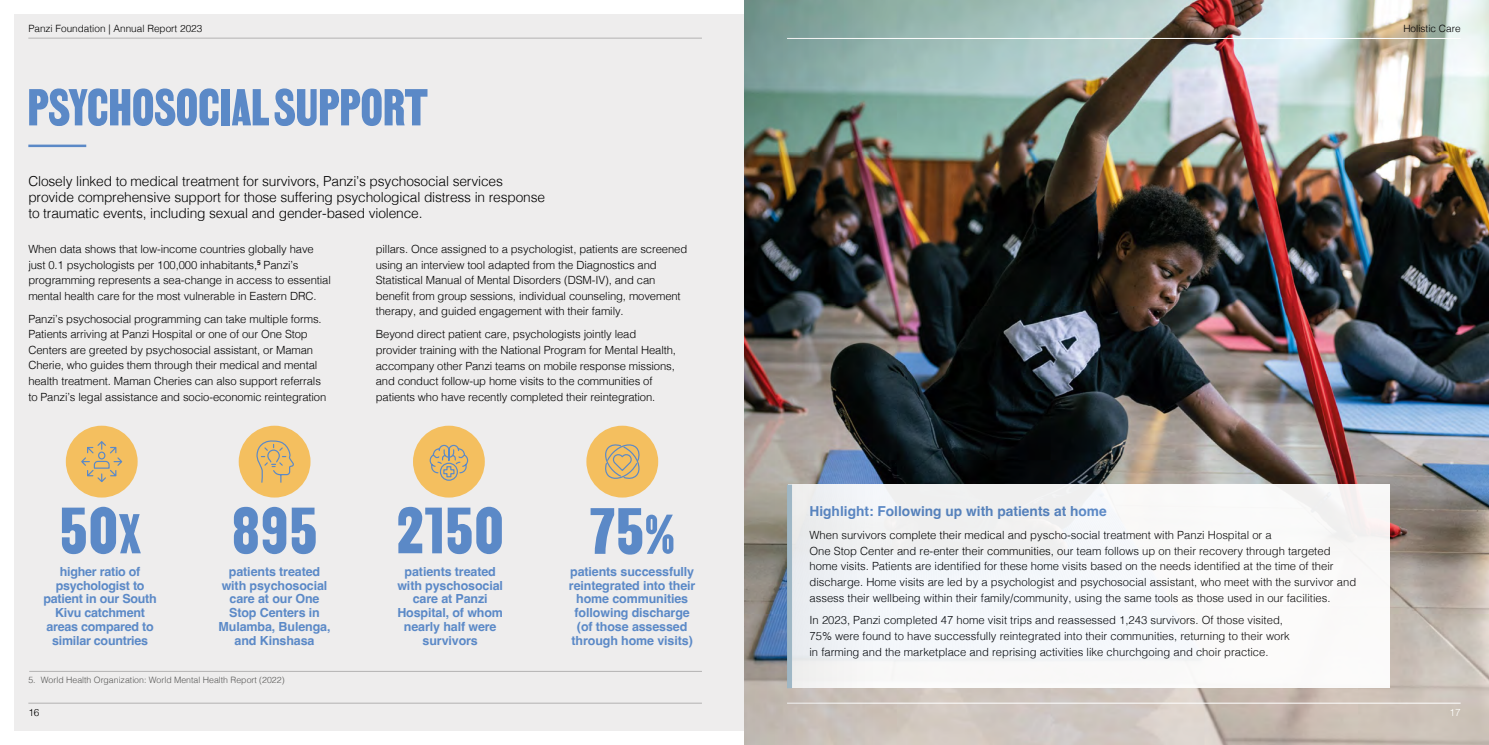
<style>
.page{position:relative;width:1489px;height:745px;background:#fff}
.page>*{position:absolute;margin:0;border:0;box-sizing:border-box;transform-origin:0 0}
.t1{font:78.75px "MARTIN";letter-spacing:.02em;color:#5b89c7}
.t2{font:62.5px "MARTIN";color:#5b89c7}
.t3{font:300 13.75px/16.2px "Helvetica";letter-spacing:-.01em;color:#000}
.t4{font:700 13.75px "Helvetica";color:#5b89c7}
.t5{font:700 12.5px/13.8px "Helvetica";letter-spacing:-.01em;color:#5b89c7;text-align:center}
.t6{font:300 11.25px/15.6px "Helvetica";letter-spacing:-.01em;color:#000}
.t7{font:300 10px "Helvetica";color:#000}
.t8{font:300 10px "Helvetica";color:#fff}
.t9{font:300 8.75px "Helvetica";color:#575756}
.s1{font-size:67.5px}
</style>
<div class="page">
<div style="left:14px;top:14px;width:1460px;height:716px;background:#eeeded"></div>
<img style="left:889px;top:0;width:599px;height:744px">
<hr style="left:28px;top:144px;width:58px;height:3px;background:#5b89c7">
<div style="left:788px;top:484px;width:601px;height:203px;background:#f7f8f9"></div>
<div style="left:239px;top:425px;width:71px;height:72px;background:#f4bf5f;border-radius:50%"></div>
<svg style="left:257px;top:440px;width:37px;height:43px"></svg>
<div style="left:66px;top:425px;width:72px;height:72px;background:#f4bf5f;border-radius:50%"></div>
<svg style="left:81px;top:441px;width:42px;height:41px"></svg>
<div style="left:586px;top:425px;width:72px;height:72px;background:#f4bf5f;border-radius:50%"></div>
<svg style="left:605px;top:444px;width:35px;height:35px"></svg>
<div style="left:413px;top:425px;width:72px;height:72px;background:#f4bf5f;border-radius:50%"></div>
<svg style="left:429px;top:444px;width:40px;height:37px"></svg>
<hr style="left:29px;top:670px;width:673px;height:1px;background:#b3b2b2">
<hr style="left:28px;top:38px;width:674px;height:1px;background:#b3b2b2">
<hr style="left:28px;top:702px;width:674px;height:1px;background:#b3b2b2">
<hr style="left:787px;top:38px;width:673px;height:1px;background:#fff">
<hr style="left:787px;top:702px;width:673px;height:1px;background:#fff">
<img style="left:744px;top:0;width:145px;height:744px">
<p class="t7" style="left:28px;top:20px;width:175px">Panzi Foundation | Annual Report 2023</p>
<h2 class="t2" style="left:27px;top:70px;width:402px">PSYCHOSOCIAL SUPPORT</h2>
<p class="t3" style="left:28px;top:171px;width:518px">Closely linked to medical treatment for survivors, Panzi’s psychosocial services provide comprehensive support for those suffering psychological distress in response to traumatic events, including sexual and gender-based violence.</p>
<p class="t6" style="left:28px;top:240px;width:304px">When data shows that low-income countries globally have just 0.1 psychologists per 100,000 inhabitants,<sup>5</sup> Panzi’s programming represents a sea-change in access to essential mental health care for the most vulnerable in Eastern DRC.</p>
<p class="t6" style="left:28px;top:310px;width:299px">Panzi’s psychosocial programming can take multiple forms.<br>Patients arriving at Panzi Hospital or one of our One Stop Centers are greeted by psychosocial assistant, or Maman Cherie, who guides them through their medical and mental health treatment. Maman Cheries can also support referrals to Panzi’s legal assistance and socio-economic reintegration</p>
<h1 class="t1" style="left:60px;top:483px;width:82px">50<span class="s1">X</span></h1>
<p class="t5" style="left:43px;top:565px;width:115px">higher ratio of psychologist to patient in our South<br>Kivu catchment areas compared to similar countries</p>
<h1 class="t1" style="left:232px;top:483px;width:86px">895</h1>
<p class="t5" style="left:218px;top:565px;width:113px">patients treated with psychosocial care at our One<br>Stop Centers in<br>Mulamba, Bulenga, and Kinshasa</p>
<p class="t9" style="left:28px;top:671px;width:258px">5. World Health Organization: World Mental Health Report (2022)</p>
<p class="t6" style="left:376px;top:240px;width:313px">pillars. Once assigned to a psychologist, patients are screened using an interview tool adapted from the Diagnostics and Statistical Manual of Mental Disorders (DSM-IV), and can benefit from group sessions, individual counseling, movement therapy, and guided engagement with their family.</p>
<p class="t6" style="left:376px;top:325px;width:302px">Beyond direct patient care, psychologists jointly lead provider training with the National Program for Mental Health, accompany other Panzi teams on mobile response missions, and conduct follow-up home visits to the communities of patients who have recently completed their reintegration.</p>
<h1 class="t1" style="left:397px;top:483px;width:108px">2150</h1>
<p class="t5" style="left:397px;top:565px;width:107px">patients treated with pyschosocial care at Panzi<br>Hospital, of whom nearly half were survivors</p>
<h1 class="t1" style="left:590px;top:484px;width:86px">75<span class="s1">%</span></h1>
<p class="t5" style="left:569px;top:565px;width:128px">patients successfully reintegrated into their home communities following discharge (of those assessed through home visits)</p>
<p class="t7" style="left:1403px;top:20px;width:59px">Holistic Care</p>
<p class="t4" style="left:809px;top:502px;width:299px">Highlight: Following up with patients at home</p>
<p class="t6" style="left:809px;top:526px;width:548px">When survivors complete their medical and pyscho-social treatment with Panzi Hospital or a<br>One Stop Center and re-enter their communities, our team follows up on their recovery through targeted home visits. Patients are identified for these home visits based on the needs identified at the time of their discharge. Home visits are led by a psychologist and psychosocial assistant, who meet with the survivor and assess their wellbeing within their family/community, using the same tools as those used in our facilities.</p>
<p class="t6" style="left:809px;top:611px;width:482px">In 2023, Panzi completed 47 home visit trips and reassessed 1,243 survivors. Of those visited,<br>75% were found to have successfully reintegrated into their communities, returning to their work in farming and the marketplace and reprising activities like churchgoing and choir practice.</p>
<p class="t7" style="left:28px;top:703px;width:13px">16</p>
<p class="t8" style="left:1449px;top:703px;width:13px">17</p>
</div>
